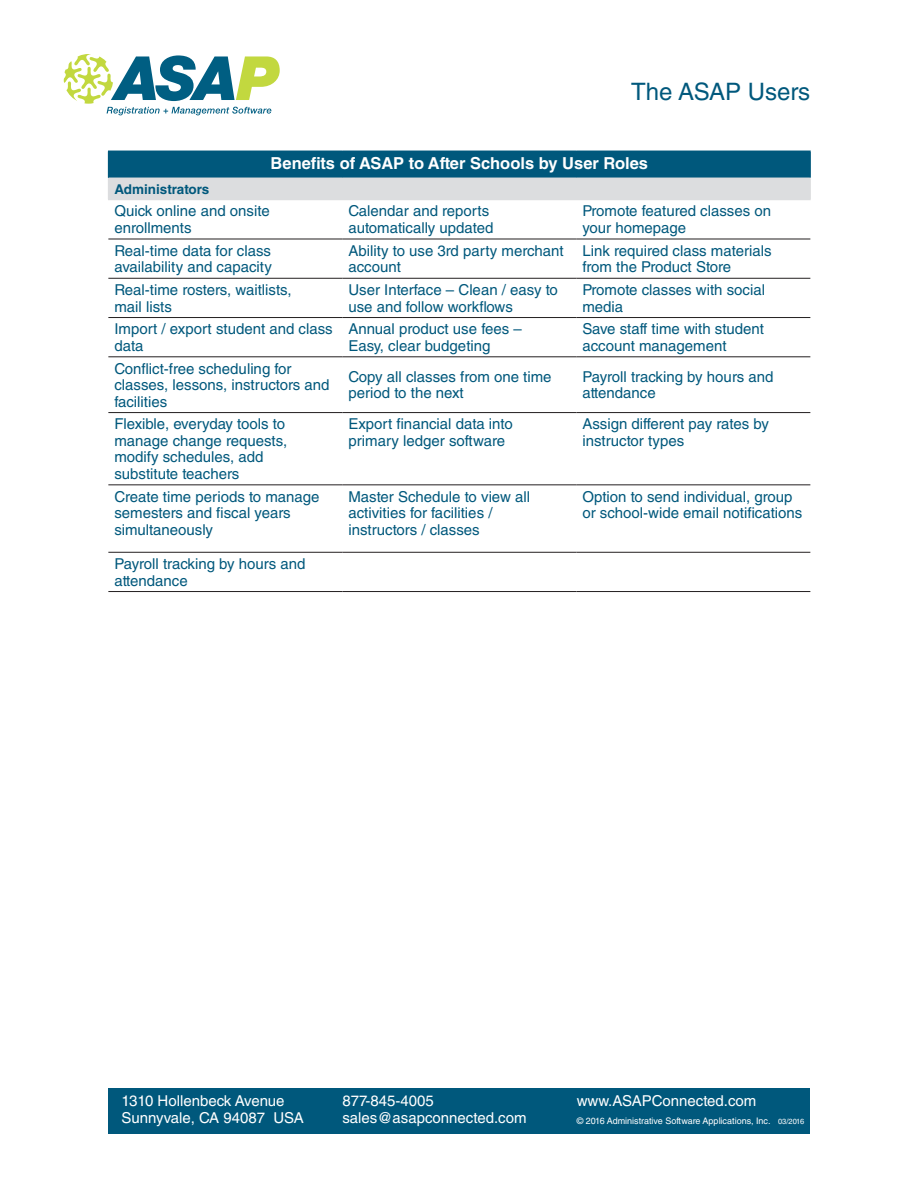
<style>
.page{position:relative;width:918px;height:1188px;background:#fff}
.page>*{position:absolute;margin:0;border:0;box-sizing:border-box;transform-origin:0 0}
.Header_Page{font:24px "Helvetica LT Std";color:#00587c}
.Chart_header{font:700 16.5px "Helvetica LT Std";color:#fff}
.Chart_Body_Copy{font:15px/16.5px "Helvetica LT Std";color:#00587c}
.t1{font:15px/16.5px "Helvetica LT Std";color:#fff}
.Chart_Subheader{font:700 13.5px "Helvetica LT Std";color:#00587c}
.t2{font:9px "Helvetica LT Std";color:#fff}
.t3{font:7.5px "Helvetica LT Std";letter-spacing:-.02em;color:#fff}
</style>
<div class="page">
<svg style="left:64px;top:54px;width:216px;height:61px"></svg>
<div style="left:108px;top:151px;width:702px;height:27px;background:#00587c"></div>
<div style="left:108px;top:178px;width:702px;height:22px;background:#dcdddf"></div>
<hr style="left:576px;top:199px;width:235px;height:1px;background:#dcdddf">
<hr style="left:108px;top:239px;width:234px;height:1px;background:#231f20">
<hr style="left:342px;top:239px;width:234px;height:1px;background:#231f20">
<hr style="left:576px;top:239px;width:234px;height:1px;background:#231f20">
<hr style="left:108px;top:278px;width:234px;height:1px;background:#231f20">
<hr style="left:342px;top:278px;width:234px;height:1px;background:#231f20">
<hr style="left:576px;top:278px;width:234px;height:1px;background:#231f20">
<hr style="left:108px;top:317px;width:234px;height:1px;background:#231f20">
<hr style="left:342px;top:317px;width:234px;height:1px;background:#231f20">
<hr style="left:576px;top:317px;width:234px;height:1px;background:#231f20">
<hr style="left:108px;top:356px;width:234px;height:1px;background:#231f20">
<hr style="left:342px;top:356px;width:234px;height:1px;background:#231f20">
<hr style="left:576px;top:356px;width:234px;height:1px;background:#231f20">
<hr style="left:108px;top:412px;width:234px;height:1px;background:#231f20">
<hr style="left:342px;top:412px;width:234px;height:1px;background:#231f20">
<hr style="left:576px;top:412px;width:234px;height:1px;background:#231f20">
<hr style="left:108px;top:484px;width:234px;height:1px;background:#231f20">
<hr style="left:342px;top:484px;width:234px;height:1px;background:#231f20">
<hr style="left:576px;top:484px;width:234px;height:1px;background:#231f20">
<hr style="left:108px;top:552px;width:234px;height:1px;background:#231f20">
<hr style="left:342px;top:552px;width:234px;height:1px;background:#231f20">
<hr style="left:576px;top:552px;width:234px;height:1px;background:#231f20">
<hr style="left:108px;top:591px;width:234px;height:1px;background:#231f20">
<hr style="left:342px;top:591px;width:234px;height:1px;background:#231f20">
<hr style="left:576px;top:591px;width:234px;height:1px;background:#231f20">
<svg style="left:810px;top:151px;width:1px;height:48px"></svg>
<div style="left:108px;top:1089px;width:702px;height:45px;background:#00587c"></div>
<p class="Header_Page" style="left:631px;top:78px;width:180px">The ASAP Users</p>
<p class="Chart_header" style="left:271px;top:153px;width:379px">Benefits of ASAP to After Schools by User Roles</p>
<p class="Chart_Subheader" style="left:114px;top:181px;width:96px">Administrators</p>
<p class="Chart_Body_Copy" style="left:114px;top:203px;width:157px">Quick online and onsite enrollments</p>
<p class="Chart_Body_Copy" style="left:348px;top:203px;width:147px">Calendar and reports automatically updated</p>
<p class="Chart_Body_Copy" style="left:582px;top:203px;width:190px">Promote featured classes on your homepage</p>
<p class="Chart_Body_Copy" style="left:114px;top:242px;width:159px">Real-time data for class availability and capacity</p>
<p class="Chart_Body_Copy" style="left:348px;top:242px;width:217px">Ability to use 3rd party merchant account</p>
<p class="Chart_Body_Copy" style="left:582px;top:242px;width:191px">Link required class materials from the Product Store</p>
<p class="Chart_Body_Copy" style="left:114px;top:281px;width:179px">Real-time rosters, waitlists, mail lists</p>
<p class="Chart_Body_Copy" style="left:348px;top:281px;width:211px">User Interface – Clean / easy to use and follow workflows</p>
<p class="Chart_Body_Copy" style="left:582px;top:281px;width:184px">Promote classes with social media</p>
<p class="Chart_Body_Copy" style="left:114px;top:321px;width:220px">Import / export student and class data</p>
<p class="Chart_Body_Copy" style="left:348px;top:321px;width:175px">Annual product use fees –<br>Easy, clear budgeting</p>
<p class="Chart_Body_Copy" style="left:582px;top:321px;width:183px">Save staff time with student account management</p>
<p class="Chart_Body_Copy" style="left:114px;top:360px;width:217px">Conflict-free scheduling for classes, lessons, instructors and facilities</p>
<p class="Chart_Body_Copy" style="left:348px;top:368px;width:205px">Copy all classes from one time period to the next</p>
<p class="Chart_Body_Copy" style="left:582px;top:368px;width:193px">Payroll tracking by hours and attendance</p>
<p class="Chart_Body_Copy" style="left:114px;top:416px;width:174px">Flexible, everyday tools to manage change requests, modify schedules, add substitute teachers</p>
<p class="Chart_Body_Copy" style="left:348px;top:416px;width:166px">Export financial data into primary ledger software</p>
<p class="Chart_Body_Copy" style="left:582px;top:416px;width:188px">Assign different pay rates by instructor types</p>
<p class="Chart_Body_Copy" style="left:114px;top:488px;width:207px">Create time periods to manage semesters and fiscal years simultaneously</p>
<p class="Chart_Body_Copy" style="left:348px;top:488px;width:183px">Master Schedule to view all activities for facilities / instructors / classes</p>
<p class="Chart_Body_Copy" style="left:582px;top:488px;width:222px">Option to send individual, group or school-wide email notifications</p>
<p class="Chart_Body_Copy" style="left:114px;top:555px;width:193px">Payroll tracking by hours and attendance</p>
<p class="t1" style="left:122px;top:1093px;width:165px">1310 Hollenbeck Avenue</p>
<p class="t1" style="left:577px;top:1093px;width:181px">www.ASAPConnected.com</p>
<p class="t1" style="left:122px;top:1109px;width:184px">Sunnyvale, CA 94087 USA</p>
<p class="t1" style="left:342px;top:1093px;width:186px">877-845-4005 sales@asapconnected.com</p>
<p class="t2" style="left:577px;top:1115px;width:195px">© 2016 Administrative Software Applications, Inc.</p>
<p class="t3" style="left:778px;top:1117px;width:28px">03/2016</p>
</div>
